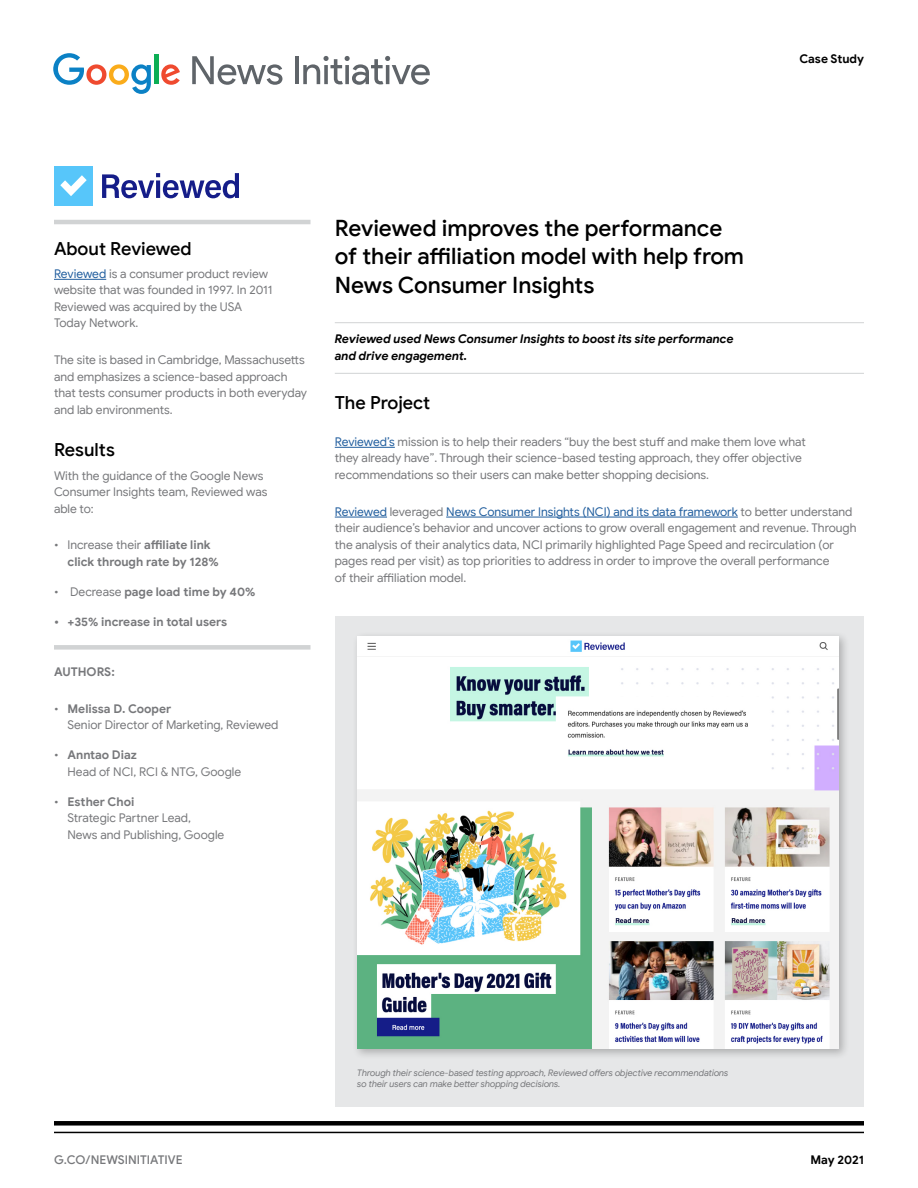
<style>
.page{position:relative;width:918px;height:1188px;background:#fff}
.page>*{position:absolute;margin:0;border:0;box-sizing:border-box;transform-origin:0 0}
.t1{font:500 22.5px/28.5px "Google Sans";color:#000}
.t2{font:500 18px "Google Sans";color:#000}
.t3{font:12px/16.5px "Google Sans";color:#77787b}
.t4{font:700 12px/16.5px "Google Sans";color:#77787b}
.t5{font:italic 700 12px/16.5px "Google Sans";letter-spacing:-.005em;color:#000}
.t6{font:500 12px "Google Sans";color:#77787b}
.t7{font:700 12px "Google Sans";letter-spacing:-.005em;color:#000}
.t8{font:italic 9px/10.5px "Google Sans";color:#77787b}
.s1{color:#215e9e}
.s2{font-weight:400}
.s3{font-weight:700}
</style>
<div class="page">
<hr style="left:54px;top:220px;width:256px;height:4px;background:#d1d3d4">
<div style="left:54px;top:1121px;width:810px;height:5px;background:#000"></div>
<hr style="left:54px;top:1132px;width:810px;height:1px;background:#000">
<svg style="left:192px;top:56px;width:90px;height:29px"></svg>
<hr style="left:295px;top:56px;width:3px;height:28px;background:#5f6469">
<svg style="left:303px;top:56px;width:127px;height:29px"></svg>
<svg style="left:53px;top:53px;width:98px;height:41px"></svg>
<div style="left:154px;top:54px;width:5px;height:30px;background:#0cae55"></div>
<svg style="left:161px;top:64px;width:19px;height:21px"></svg>
<hr style="left:335px;top:322px;width:529px;height:1px;background:#d1d3d4">
<hr style="left:335px;top:373px;width:529px;height:1px;background:#d1d3d4">
<hr style="left:335px;top:447px;width:60px;height:1px;background:#215e9e">
<hr style="left:335px;top:517px;width:52px;height:1px;background:#215e9e">
<hr style="left:446px;top:517px;width:292px;height:1px;background:#215e9e">
<div style="left:335px;top:616px;width:529px;height:491px;background:#e6e7e8"></div>
<div style="left:54px;top:166px;width:39px;height:39px;background:#57c6fa"></div>
<svg style="left:60px;top:175px;width:27px;height:21px"></svg>
<svg style="left:102px;top:173px;width:137px;height:25px"></svg>
<div style="left:54px;top:645px;width:256px;height:5px;background:#d1d3d4"></div>
<hr style="left:54px;top:279px;width:52px;height:1px;background:#215e9e">
<div style="left:352px;top:631px;width:498px;height:429px;background:#000;opacity:.25"></div>
<img style="left:357px;top:637px;width:482px;height:412px">
<p class="t7" style="left:800px;top:51px;width:66px">Case Study</p>
<h2 class="t2" style="left:54px;top:237px;width:139px">About Reviewed</h2>
<p class="t3" style="left:54px;top:265px;width:220px"><span class="s1">Reviewed</span> is a consumer product review website that was founded in 1997. In 2011<br>Reviewed was acquired by the USA<br>Today Network.</p>
<p class="t3" style="left:54px;top:352px;width:255px">The site is based in Cambridge, Massachusetts and emphasizes a science-based approach that tests consumer products in both everyday and lab environments.</p>
<h2 class="t2" style="left:54px;top:439px;width:63px">Results</h2>
<p class="t3" style="left:54px;top:467px;width:215px">With the guidance of the Google News<br>Consumer Insights team, Reviewed was able to:</p>
<p class="t4" style="left:68px;top:537px;width:153px;text-indent:-14px"><span class="s2">• Increase their</span> affiliate link click through rate by 128%</p>
<p class="t4" style="left:54px;top:584px;width:203px"><span class="s2">• Decrease</span> page load time by 40%</p>
<p class="t4" style="left:54px;top:614px;width:175px">• +35% increase in total users</p>
<p class="t4" style="left:54px;top:664px;width:62px">AUTHORS:</p>
<p class="t3" style="left:68px;top:700px;width:213px;text-indent:-14px">• <span class="s3">Melissa D. Cooper<br></span>Senior Director of Marketing, Reviewed</p>
<p class="t3" style="left:68px;top:747px;width:175px;text-indent:-14px">• <span class="s3">Anntao Diaz<br></span>Head of NCI, RCI &amp; NTG, Google</p>
<p class="t3" style="left:68px;top:793px;width:158px;text-indent:-14px">• <span class="s3">Esther Choi<br></span>Strategic Partner Lead,<br>News and Publishing, Google</p>
<h1 class="t1" style="left:335px;top:214px;width:411px">Reviewed improves the performance of their affiliation model with help from<br>News Consumer Insights</h1>
<p class="t5" style="left:335px;top:331px;width:401px">Reviewed used News Consumer Insights to boost its site performance and drive engagement.</p>
<h2 class="t2" style="left:335px;top:392px;width:97px">The Project</h2>
<p class="t3" style="left:335px;top:433px;width:473px"><span class="s1">Reviewed’s</span> mission is to help their readers “buy the best stuff and make them love what they already have”. Through their science-based testing approach, they offer objective recommendations so their users can make better shopping decisions.</p>
<p class="t3" style="left:335px;top:503px;width:523px"><span class="s1">Reviewed</span> leveraged <span class="s1">News Consumer Insights (NCI) and its data framework</span> to better understand their audience’s behavior and uncover actions to grow overall engagement and revenue. Through the analysis of their analytics data, NCI primarily highlighted Page Speed and recirculation (or pages read per visit) as top priorities to address in order to improve the overall performance<br>of their affiliation model.</p>
<p class="t8" style="left:357px;top:1068px;width:373px">Through their science-based testing approach, Reviewed offers objective recommendations so their users can make better shopping decisions.</p>
<p class="t6" style="left:54px;top:1152px;width:130px">G.CO/NEWSINITIATIVE</p>
<p class="t7" style="left:811px;top:1152px;width:55px">May 2021</p>
</div>
